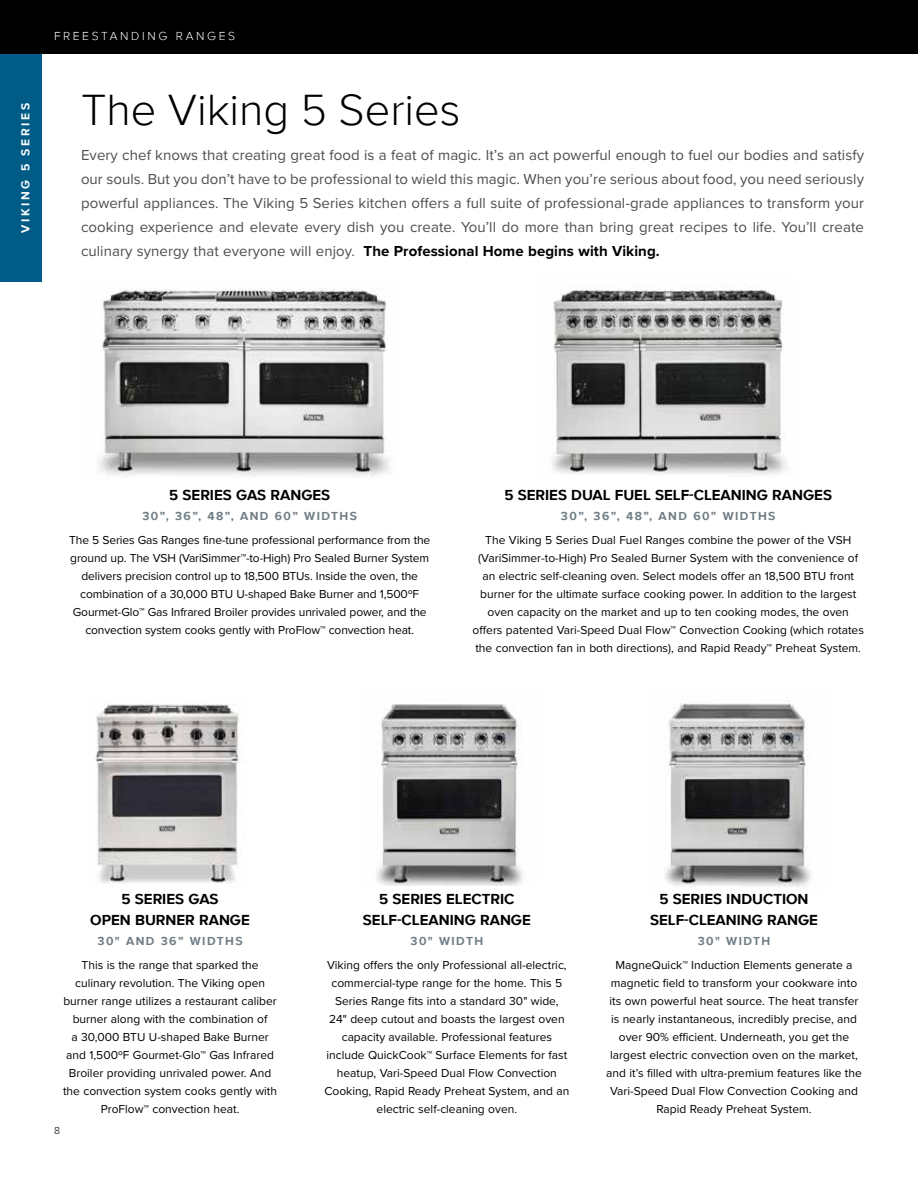
<style>
.page{position:relative;width:918px;height:1188px;background:#fff}
.page>*{position:absolute;margin:0;border:0;box-sizing:border-box;transform-origin:0 0}
.t1{font:300 45px "Proxima Nova A";color:#000}
.t2{font:15px/24px "Proxima Nova";letter-spacing:.005em;color:#4d4d4f;text-align:justify}
.t3{font:700 15px/21px "Proxima Nova A";color:#000;text-align:center}
.t4{font:12px/18px "Proxima Nova";color:#000;text-align:center}
.t5{font:700 12px "Proxima Nova A";letter-spacing:.12em;color:#6f7c84}
.t6{font:300 12px "Proxima Nova A";letter-spacing:.22em;color:#fff}
.t7{font:700 12px "Proxima Nova A";letter-spacing:.22em;color:#fff}
.t8{font:300 10.5px "Proxima Nova";color:#000}
.s1{font-weight:700;color:#000}
</style>
<div class="page">
<div style="left:0;top:0;width:918px;height:54px;background:#000"></div>
<img style="left:665px;top:699px;width:146px;height:189px">
<img style="left:95px;top:703px;width:148px;height:181px">
<img style="left:551px;top:285px;width:236px;height:190px">
<div style="left:0;top:54px;width:42px;height:228px;background:#005c87"></div>
<img style="left:99px;top:288px;width:291px;height:190px">
<img style="left:376px;top:704px;width:147px;height:182px">
<p class="t6" style="left:54px;top:27px;width:183px">FREESTANDING RANGES</p>
<p class="t7" style="left:17px;top:233px;width:131px;rotate:-90deg">VIKING 5 SERIES</p>
<h1 class="t1" style="left:81px;top:76px;width:381px">The Viking 5 Series</h1>
<p class="t2" style="left:81px;top:143px;width:785px">Every chef knows that creating great food is a feat of magic. It’s an act powerful enough to fuel our bodies and satisfy our souls. But you don’t have to be professional to wield this magic. When you’re serious about food, you need seriously powerful appliances. The Viking 5 Series kitchen offers a full suite of professional-grade appliances to transform your cooking experience and elevate every dish you create. You’ll do more than bring great recipes to life. You’ll create culinary synergy that everyone will enjoy. <span class="s1">The Professional Home begins with Viking.</span></p>
<p class="t3" style="left:169px;top:484px;width:163px">5 SERIES GAS RANGES</p>
<p class="t5" style="left:142px;top:507px;width:216px">30”, 36”, 48”, AND 60” WIDTHS</p>
<p class="t4" style="left:69px;top:530px;width:363px">The 5 Series Gas Ranges fine-tune professional performance from the ground up. The VSH (VariSimmer™-to-High) Pro Sealed Burner System delivers precision control up to 18,500 BTUs. Inside the oven, the combination of a 30,000 BTU U-shaped Bake Burner and 1,500ºF Gourmet-Glo™ Gas Infrared Broiler provides unrivaled power, and the convection system cooks gently with ProFlow™ convection heat.</p>
<p class="t3" style="left:504px;top:484px;width:329px">5 SERIES DUAL FUEL SELF-CLEANING RANGES</p>
<p class="t5" style="left:561px;top:507px;width:216px">30”, 36”, 48”, AND 60” WIDTHS</p>
<p class="t4" style="left:473px;top:530px;width:393px">The Viking 5 Series Dual Fuel Ranges combine the power of the VSH (VariSimmer-to-High) Pro Sealed Burner System with the convenience of an electric self-cleaning oven. Select models offer an 18,500 BTU front burner for the ultimate surface cooking power. In addition to the largest oven capacity on the market and up to ten cooking modes, the oven offers patented Vari-Speed Dual Flow™ Convection Cooking (which rotates the convection fan in both directions), and Rapid Ready™ Preheat System.</p>
<p class="t3" style="left:90px;top:888px;width:161px">5 SERIES GAS<br>OPEN BURNER RANGE</p>
<p class="t5" style="left:98px;top:932px;width:146px">30" AND 36” WIDTHS</p>
<p class="t4" style="left:63px;top:955px;width:216px">This is the range that sparked the culinary revolution. The Viking open burner range utilizes a restaurant caliber burner along with the combination of<br>a 30,000 BTU U-shaped Bake Burner and 1,500ºF Gourmet-Glo™ Gas Infrared Broiler providing unrivaled power. And the convection system cooks gently with ProFlow™ convection heat.</p>
<p class="t8" style="left:54px;top:1123px;width:7px">8</p>
<p class="t3" style="left:363px;top:888px;width:169px">5 SERIES ELECTRIC<br>SELF-CLEANING RANGE</p>
<p class="t5" style="left:411px;top:932px;width:74px">30" WIDTH</p>
<p class="t4" style="left:324px;top:955px;width:247px">Viking offers the only Professional all-electric, commercial-type range for the home. This 5<br>Series Range fits into a standard 30" wide,<br>24" deep cutout and boasts the largest oven capacity available. Professional features include QuickCook™ Surface Elements for fast heatup, Vari-Speed Dual Flow Convection Cooking, Rapid Ready Preheat System, and an electric self-cleaning oven.</p>
<p class="t3" style="left:650px;top:888px;width:169px">5 SERIES INDUCTION<br>SELF-CLEANING RANGE</p>
<p class="t5" style="left:698px;top:932px;width:74px">30" WIDTH</p>
<p class="t4" style="left:606px;top:955px;width:257px">MagneQuick™ Induction Elements generate a magnetic field to transform your cookware into its own powerful heat source. The heat transfer is nearly instantaneous, incredibly precise, and over 90% efficient. Underneath, you get the largest electric convection oven on the market, and it’s filled with ultra-premium features like the Vari-Speed Dual Flow Convection Cooking and Rapid Ready Preheat System.</p>
</div>
